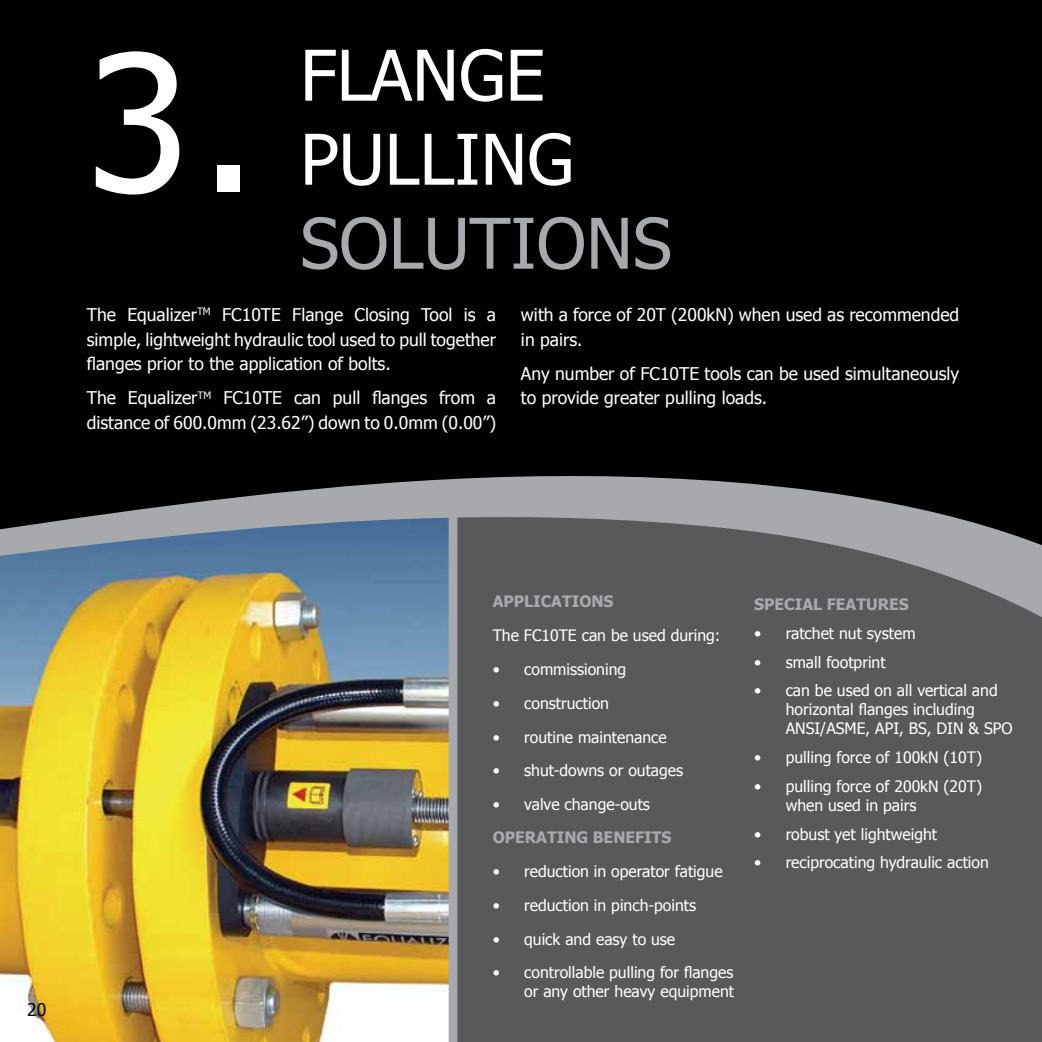
<style>
.page{position:relative;width:1042px;height:1042px;background:#000}
.page>*{position:absolute;margin:0;border:0;box-sizing:border-box;transform-origin:0 0}
.t1{font:189px "Tahoma";color:#fff}
.t2{font:70px/84px "Tahoma";color:#fff}
.t3{font:70px "Tahoma";color:#a7a9ac}
.t4{font:17.5px/24.5px "Tahoma";color:#fff}
.t5{font:17.5px "Tahoma";color:#000}
.t6{font:15.75px/18.9px "Tahoma";color:#fff}
.t7{font:700 15.75px "Tahoma";color:#a7a9ac}
</style>
<div class="page">
<div style="left:457px;top:664px;width:585px;height:378px;background:#58595b"></div>
<img style="left:0;top:664px;width:449px;height:378px">
<svg style="left:0;top:476px;width:1042px;height:188px"></svg>
<div style="left:449px;top:512px;width:8px;height:530px;background:#a7a9ac"></div>
<h1 class="t1" style="left:87px;top:-4px;width:171px">3.</h1>
<h2 class="t2" style="left:300px;top:30px;width:275px">FLANGE<br>PULLING</h2>
<h2 class="t3" style="left:300px;top:196px;width:373px">SOLUTIONS</h2>
<p class="t4" style="left:87px;top:302px;width:411px;text-align:justify">The Equalizer<sup>TM</sup> FC10TE Flange Closing Tool is a simple, lightweight hydraulic tool used to pull together flanges prior to the application of bolts.</p>
<p class="t4" style="left:87px;top:385px;width:411px">The Equalizer<sup>TM</sup> FC10TE can pull flanges from a distance of 600.0mm (23.62”) down to 0.0mm (0.00”)</p>
<p class="t4" style="left:521px;top:302px;width:440px">with a force of 20T (200kN) when used as recommended in pairs.</p>
<p class="t4" style="left:521px;top:360px;width:440px">Any number of FC10TE tools can be used simultaneously to provide greater pulling loads.</p>
<p class="t5" style="left:27px;top:997px;width:21px">20</p>
<p class="t7" style="left:493px;top:591px;width:122px">APPLICATIONS</p>
<p class="t6" style="left:493px;top:625px;width:229px">The FC10TE can be used during:</p>
<p class="t6" style="left:493px;top:659px;width:135px">• commissioning</p>
<p class="t6" style="left:493px;top:693px;width:118px">• construction</p>
<p class="t6" style="left:493px;top:727px;width:176px">• routine maintenance</p>
<p class="t6" style="left:493px;top:760px;width:192px">• shut-downs or outages</p>
<p class="t6" style="left:493px;top:794px;width:159px">• valve change-outs</p>
<p class="t7" style="left:493px;top:826px;width:180px">OPERATING BENEFITS</p>
<p class="t6" style="left:493px;top:861px;width:231px">• reduction in operator fatigue</p>
<p class="t6" style="left:493px;top:895px;width:205px">• reduction in pinch-points</p>
<p class="t6" style="left:493px;top:928px;width:184px">• quick and easy to use</p>
<p class="t6" style="left:493px;top:962px;width:243px;text-align:right">• controllable pulling for flanges or any other heavy equipment</p>
<p class="t7" style="left:754px;top:593px;width:156px">SPECIAL FEATURES</p>
<p class="t6" style="left:754px;top:623px;width:163px">• ratchet nut system</p>
<p class="t6" style="left:754px;top:652px;width:133px">• small footprint</p>
<p class="t6" style="left:786px;top:680px;width:228px;text-indent:-32px">• can be used on all vertical and horizontal flanges including<br>ANSI/ASME, API, BS, DIN &amp; SPO</p>
<p class="t6" style="left:754px;top:747px;width:229px">• pulling force of 100kN (10T)</p>
<p class="t6" style="left:786px;top:776px;width:198px;text-indent:-32px">• pulling force of 200kN (20T) when used in pairs</p>
<p class="t6" style="left:754px;top:824px;width:184px">• robust yet lightweight</p>
<p class="t6" style="left:754px;top:852px;width:236px">• reciprocating hydraulic action</p>
</div>
